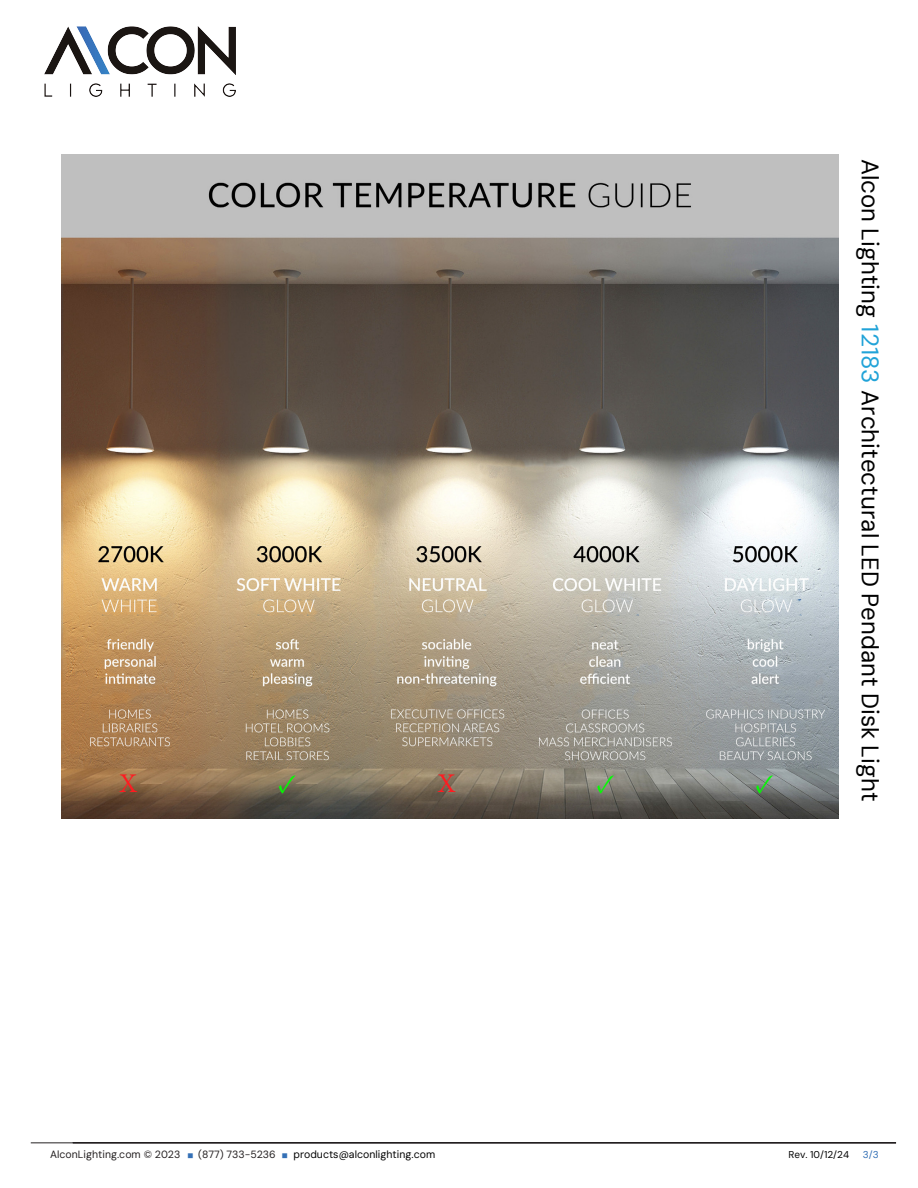
<style>
.page{position:relative;width:918px;height:1188px;background:#fff}
.page>*{position:absolute;margin:0;border:0;box-sizing:border-box;transform-origin:0 0}
.t1{font:27px "Minion Pro";color:#0f0}
.t2{font:27px "Minion Pro";color:#ff1b21}
.t3{font:24px "DM Sans 9 pt";color:#000}
.t4{font:10.5px "DM Sans 9 pt";color:#231f20}
.t5{font:9.9px "DM Sans 9 pt";color:#000}
.t6{font:9.9px "DM Sans 9 pt";color:#3470b6}
.s1{color:#21a3d8}
.s2{font-family:"Koz Min Pr 6 N";font-size:6px;color:#3470b6}
.s3{color:#fff}
.s4{color:#000}
</style>
<div class="page">
<img style="left:62px;top:155px;width:777px;height:664px">
<hr style="left:31px;top:1143px;width:865px;height:1px;background:#231f20">
<img style="left:45px;top:26px;width:191px;height:71px">
<h1 class="t2" style="left:120px;top:765px;width:19px">X</h1>
<h1 class="t1" style="left:278px;top:765px;width:20px">✓</h1>
<h1 class="t2" style="left:438px;top:765px;width:19px">X</h1>
<h1 class="t1" style="left:596px;top:765px;width:20px">✓</h1>
<h1 class="t1" style="left:756px;top:765px;width:20px">✓</h1>
<h2 class="t3" style="left:885px;top:159px;width:644px;rotate:90deg">Alcon Lighting <span class="s1">12183</span> Architectural LED Pendant Disk Light</h2>
<p class="t4" style="left:50px;top:1148px;width:387px">AlconLighting.com © 2023 <span class="s2">■</span> <span class="s3">(</span> 877) 733-5236 <span class="s2">■</span> <span class="s4">products@alconlighting.com</span></p>
<p class="t5" style="left:788px;top:1148px;width:62px">Rev. 10/12/24</p>
<p class="t6" style="left:863px;top:1148px;width:17px">3/3</p>
</div>
